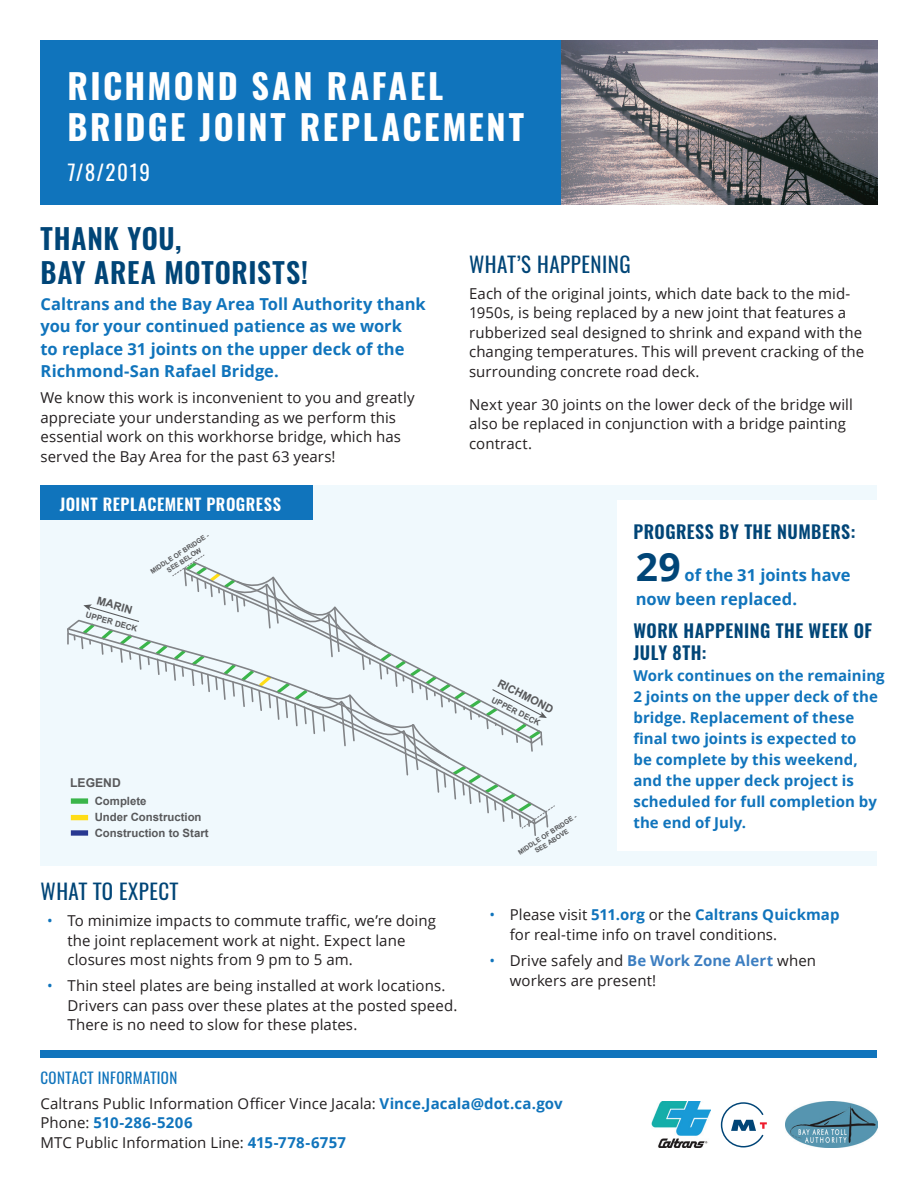
<style>
.page{position:relative;width:918px;height:1188px;background:#fff}
.page>*{position:absolute;margin:0;border:0;box-sizing:border-box;transform-origin:0 0}
.t1{font:700 39px "Open Sans";color:#004577}
.t2{font:700 34.35px/41.1px "Oswald";letter-spacing:.07em;color:#fff}
.t3{font:600 28.2px/33.8px "Oswald";letter-spacing:.025em;color:#004577}
.t4{font:21px "Oswald";letter-spacing:.025em;color:#004577}
.t5{font:21px "Oswald";color:#fff}
.t6{font:600 18px/21.6px "Oswald";letter-spacing:.025em;color:#004577}
.t7{font:700 16.5px/22.5px "Open Sans";color:#1074bc}
.t8{font:600 16.5px "Oswald";letter-spacing:.03em;color:#fff}
.t9{font:15px/19.5px "Open Sans";letter-spacing:.005em;color:#231f20}
.t10{font:700 15px/21px "Open Sans";letter-spacing:.005em;color:#1074bc}
.t11{font:15px "Oswald";letter-spacing:.025em;color:#1074bc}
.t12{font:700 12.15px "Arial";color:#58595b}
.t13{font:700 11.4px/15.9px "Arial";color:#58595b}
.t14{font:700 11.1px "Arial";color:#58595b}
.t15{font:700 8.1px "Arial";color:#58595b}
.t16{font:700 6.6px/7.9px "Arial";color:#58595b;text-align:center}
.s1{color:#1074bc}
.s2{font-weight:700;color:#1074bc}
.s3{font-weight:700;color:#3c7ec1}
</style>
<div class="page">
<img style="left:561px;top:40px;width:317px;height:165px">
<div style="left:40px;top:486px;width:838px;height:380px;background:#f0f9fd"></div>
<div style="left:617px;top:501px;width:268px;height:350px;background:#fff"></div>
<img style="left:785px;top:1101px;width:92px;height:46px">
<svg style="left:721px;top:1102px;width:46px;height:45px"></svg>
<img style="left:652px;top:1101px;width:59px;height:47px">
<div style="left:40px;top:1051px;width:838px;height:7px;background:#1074bc"></div>
<div style="left:40px;top:40px;width:521px;height:165px;background:#1074bc"></div>
<div style="left:40px;top:486px;width:273px;height:34px;background:#1074bc"></div>
<svg style="left:67px;top:555px;width:488px;height:281px"></svg>
<div style="left:71px;top:798px;width:17px;height:6px;background:#3ab54a"></div>
<div style="left:71px;top:815px;width:17px;height:5px;background:#ffdd17"></div>
<div style="left:71px;top:830px;width:17px;height:6px;background:#283891"></div>
<h2 class="t2" style="left:68px;top:67px;width:458px">RICHMOND SAN RAFAEL<br>BRIDGE JOINT REPLACEMENT</h2>
<h3 class="t5" style="left:68px;top:157px;width:84px">7/8/2019</h3>
<h3 class="t3" style="left:40px;top:222px;width:269px">THANK YOU,<br>BAY AREA MOTORISTS!</h3>
<p class="t7" style="left:40px;top:292px;width:387px">Caltrans and the Bay Area Toll Authority thank you for your continued patience as we work<br>to replace 31 joints on the upper deck of the Richmond-San Rafael Bridge.</p>
<p class="t9" style="left:40px;top:388px;width:376px">We know this work is inconvenient to you and greatly appreciate your understanding as we perform this essential work on this workhorse bridge, which has served the Bay Area for the past 63 years!</p>
<p class="t8" style="left:60px;top:493px;width:223px">JOINT REPLACEMENT PROGRESS</p>
<p class="t14" style="left:99px;top:593px;width:38px;rotate:15deg">MARIN</p>
<p class="t15" style="left:88px;top:609px;width:55px;rotate:16deg">UPPER DECK</p>
<p class="t16" style="left:149px;top:569px;width:70px;rotate:-33deg">MIDDLE OF BRIDGE -<br>SEE BELOW</p>
<p class="t12" style="left:70px;top:775px;width:52px">LEGEND</p>
<p class="t13" style="left:95px;top:793px;width:115px">Complete<br>Under Construction<br>Construction to Start</p>
<h3 class="t4" style="left:40px;top:877px;width:139px">WHAT TO EXPECT</h3>
<p class="t9" style="left:68px;top:910px;width:370px;text-indent:-20px"><span class="s1">•</span> To minimize impacts to commute traffic, we’re doing the joint replacement work at night. Expect lane closures most nights from 9 pm to 5 am.</p>
<p class="t9" style="left:68px;top:976px;width:391px;text-indent:-20px"><span class="s1">•</span> Thin steel plates are being installed at work locations.<br>Drivers can pass over these plates at the posted speed.<br>There is no need to slow for these plates.</p>
<h3 class="t4" style="left:469px;top:250px;width:163px">WHAT’S HAPPENING</h3>
<p class="t9" style="left:469px;top:283px;width:397px">Each of the original joints, which date back to the mid-1950s, is being replaced by a new joint that features a rubberized seal designed to shrink and expand with the changing temperatures. This will prevent cracking of the surrounding concrete road deck.</p>
<p class="t9" style="left:469px;top:394px;width:385px">Next year 30 joints on the lower deck of the bridge will also be replaced in conjunction with a bridge painting contract.</p>
<p class="t14" style="left:502px;top:676px;width:62px;rotate:27deg">RICHMOND</p>
<p class="t15" style="left:495px;top:694px;width:55px;rotate:27deg">UPPER DECK</p>
<p class="t16" style="left:517px;top:850px;width:70px;rotate:-33deg">MIDDLE OF BRIDGE -<br>SEE ABOVE</p>
<p class="t6" style="left:633px;top:521px;width:223px">PROGRESS BY THE NUMBERS:</p>
<h1 class="t1" style="left:636px;top:539px;width:46px">29</h1>
<p class="t7" style="left:636px;top:562px;width:216px;line-height:24px;text-indent:49px">of the 31 joints have now been replaced.</p>
<p class="t6" style="left:633px;top:620px;width:240px">WORK HAPPENING THE WEEK OF<br>JULY 8TH:</p>
<p class="t10" style="left:633px;top:664px;width:253px">Work continues on the remaining<br>2 joints on the upper deck of the bridge. Replacement of these final two joints is expected to<br>be complete by this weekend, and the upper deck project is scheduled for full completion by the end of July.</p>
<p class="t9" style="left:510px;top:905px;width:331px;text-indent:-20px"><span class="s1">•</span> Please visit <span class="s2">511.org</span> or the <span class="s2">Caltrans Quickmap </span>for real-time info on travel conditions.</p>
<p class="t9" style="left:510px;top:951px;width:308px;text-indent:-20px"><span class="s1">•</span> Drive safely and <span class="s3">Be Work Zone Alert</span> when workers are present!</p>
<p class="t11" style="left:40px;top:1067px;width:138px">CONTACT INFORMATION</p>
<p class="t9" style="left:41px;top:1093px;width:524px">Caltrans Public Information Officer Vince Jacala: <span class="s2">Vince.Jacala@dot.ca.gov<br></span>Phone: <span class="s2">510-286-5206<br></span>MTC Public Information Line: <span class="s2">415-778-6757</span></p>
</div>
